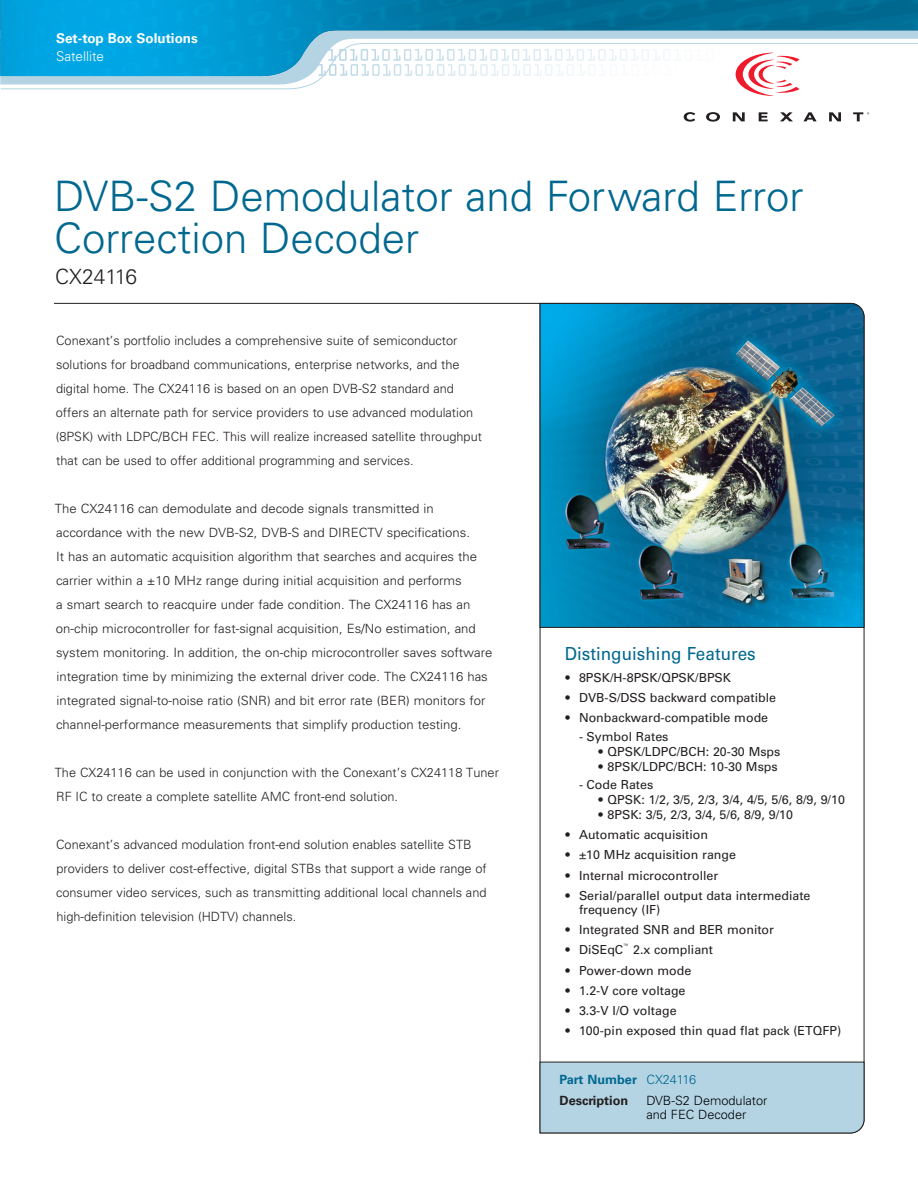
<style>
.page{position:relative;width:918px;height:1188px;background:#fff}
.page>*{position:absolute;margin:0;border:0;box-sizing:border-box;transform-origin:0 0}
.t1{font:300 42px/42px "Univers";color:#00688f}
.t2{font:300 21px "Univers";color:#231f20}
.t3{font:18px "Univers";color:#00688f;scale:.95 1}
.t4{font:700 13.5px "Univers";color:#fff}
.t5{font:300 13.5px "Univers";color:#fff}
.t6{font:300 12.75px/24px "Univers";color:#231f20}
.t7{font:300 12.75px/14.2px "Univers";color:#000}
.t8{font:700 12.75px/21px "Univers";color:#231f20}
.t9{font:12.45px/13.8px "Univers";color:#231f20}
.t10{font:6px "Univers";color:#231f20}
.s1{color:#00688f}
.s2{font-weight:300;color:#00688f}
</style>
<div class="page">
<svg style="left:749px;top:91px;width:46px;height:5px"></svg>
<svg style="left:829px;top:112px;width:12px;height:9px"></svg>
<svg style="left:733px;top:112px;width:12px;height:9px"></svg>
<svg style="left:780px;top:112px;width:13px;height:9px"></svg>
<svg style="left:803px;top:112px;width:14px;height:9px"></svg>
<svg style="left:706px;top:112px;width:14px;height:10px"></svg>
<svg style="left:759px;top:112px;width:9px;height:9px"></svg>
<svg style="left:684px;top:112px;width:11px;height:10px"></svg>
<svg style="left:853px;top:112px;width:16px;height:9px"></svg>
<div style="left:539px;top:1061px;width:326px;height:73px;background:#b4d4e4"></div>
<svg style="left:1px;top:87px;width:799px;height:4px"></svg>
<svg style="left:1px;top:78px;width:792px;height:9px"></svg>
<img style="left:1px;top:0;width:917px;height:77px">
<svg style="left:318px;top:49px;width:126px;height:27px"></svg>
<svg style="left:0;top:0;width:1px;height:89px"></svg>
<img style="left:539px;top:303px;width:326px;height:325px">
<p class="t4" style="left:56px;top:30px;width:143px">Set-top Box Solutions</p>
<p class="t5" style="left:56px;top:48px;width:49px">Satellite</p>
<h1 class="t1" style="left:54px;top:175px;width:751px">DVB-S2 Demodulator and Forward Error<br>Correction Decoder</h1>
<h2 class="t2" style="left:55px;top:264px;width:83px">CX24116</h2>
<p class="t6" style="left:56px;top:329px;width:428px">Conexant’s portfolio includes a comprehensive suite of semiconductor solutions for broadband communications, enterprise networks, and the digital home. The CX24116 is based on an open DVB-S2 standard and offers an alternate path for service providers to use advanced modulation (8PSK) with LDPC/BCH FEC. This will realize increased satellite throughput that can be used to offer additional programming and services.</p>
<p class="t6" style="left:55px;top:497px;width:439px">The CX24116 can demodulate and decode signals transmitted in accordance with the new DVB-S2, DVB-S and DIRECTV specifications.<br>It has an automatic acquisition algorithm that searches and acquires the carrier within a ±10 MHz range during initial acquisition and performs<br>a smart search to reacquire under fade condition. The CX24116 has an on-chip microcontroller for fast-signal acquisition, Es/No estimation, and system monitoring. In addition, the on-chip microcontroller saves software integration time by minimizing the external driver code. The CX24116 has integrated signal-to-noise ratio (SNR) and bit error rate (BER) monitors for channel-performance measurements that simplify production testing.</p>
<p class="t6" style="left:55px;top:761px;width:446px">The CX24116 can be used in conjunction with the Conexant’s CX24118 Tuner<br>RF IC to create a complete satellite AMC front-end solution.</p>
<p class="t6" style="left:56px;top:833px;width:432px">Conexant’s advanced modulation front-end solution enables satellite STB providers to deliver cost-effective, digital STBs that support a wide range of consumer video services, such as transmitting additional local channels and high-definition television (HDTV) channels.</p>
<h3 class="t3" style="left:565px;top:643px;width:203px">Distinguishing Features</h3>
<p class="t9" style="left:566px;top:671px;width:167px">• 8PSK/H-8PSK/QPSK/BPSK</p>
<p class="t9" style="left:566px;top:691px;width:212px">• DVB-S/DSS backward compatible</p>
<p class="t9" style="left:566px;top:711px;width:204px">• Nonbackward-compatible mode</p>
<p class="t9" style="left:579px;top:729px;width:91px">- Symbol Rates</p>
<p class="t9" style="left:599px;top:744px;width:183px">• QPSK/LDPC/BCH: 20-30 Msps</p>
<p class="t9" style="left:599px;top:759px;width:181px">• 8PSK/LDPC/BCH: 10-30 Msps</p>
<p class="t9" style="left:579px;top:778px;width:76px">- Code Rates</p>
<p class="t9" style="left:599px;top:793px;width:248px">• QPSK: 1/2, 3/5, 2/3, 3/4, 4/5, 5/6, 8/9, 9/10</p>
<p class="t9" style="left:599px;top:808px;width:196px">• 8PSK: 3/5, 2/3, 3/4, 5/6, 8/9, 9/10</p>
<p class="t9" style="left:566px;top:828px;width:144px">• Automatic acquisition</p>
<p class="t9" style="left:566px;top:848px;width:172px">• ±10 MHz acquisition range</p>
<p class="t9" style="left:566px;top:868px;width:154px">• Internal microcontroller</p>
<p class="t9" style="left:579px;top:889px;width:233px;text-indent:-13px">• Serial/parallel output data intermediate frequency (IF)</p>
<p class="t9" style="left:566px;top:923px;width:210px">• Integrated SNR and BER monitor</p>
<p class="t9" style="left:566px;top:943px;width:59px">• DiSEqC</p>
<p class="t10" style="left:623px;top:943px;width:7px">™</p>
<p class="t9" style="left:633px;top:943px;width:81px">2.x compliant</p>
<p class="t9" style="left:566px;top:963px;width:127px">• Power-down mode</p>
<p class="t9" style="left:566px;top:984px;width:122px">• 1.2-V core voltage</p>
<p class="t9" style="left:566px;top:1004px;width:113px">• 3.3-V I/O voltage</p>
<p class="t9" style="left:566px;top:1024px;width:277px">• 100-pin exposed thin quad flat pack (ETQFP)</p>
<p class="t8" style="left:560px;top:1069px;width:138px"><span class="s1">Part Number</span> <span class="s2">CX24116<br></span>Description</p>
<p class="t7" style="left:647px;top:1093px;width:122px">DVB-S2 Demodulator and FEC Decoder</p>
</div>
